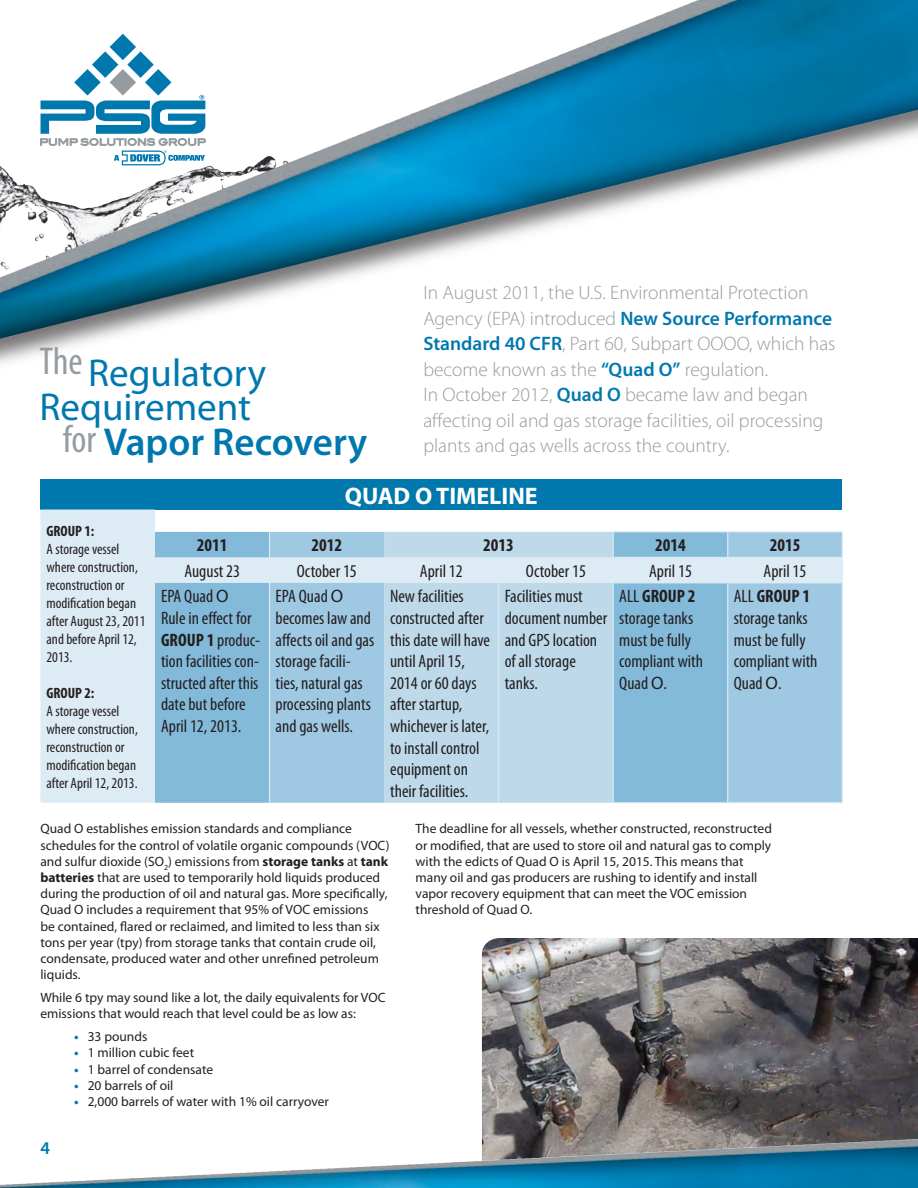
<style>
.page{position:relative;width:918px;height:1188px;background:#fff}
.page>*{position:absolute;margin:0;border:0;box-sizing:border-box;transform-origin:0 0}
.t1{font:600 39px/34.5px "Myriad Pro";color:#0078ae}
.t2{font:39px "Myriad Pro";color:#0078ae}
.t3{font:700 24px "Myriad Pro";color:#fff}
.t4{font:300 19.5px/25.5px "Myriad Pro";color:#959ca1}
.t5{font:condensed 18px/21.6px "Myriad Pro";color:#231f20}
.t6{font:700 condensed 18px "Myriad Pro";color:#231f20}
.t7{font:600 18px "Myriad Pro";color:#0078ae}
.t8{font:condensed 15px/18px "Myriad Pro";color:#231f20}
.t9{font:700 condensed 15px "Myriad Pro";color:#231f20}
.t10{font:13.5px/16.2px "Myriad Pro";color:#231f20}
.s1{font-weight:600;color:#0078ae}
.s2{font-weight:400}
.s3{font-weight:400;font-stretch:condensed;color:#959ca1}
.s4{font-stretch:normal}
.s5{font-weight:700}
.s6{font-weight:700;color:#0078ae}
</style>
<div class="page">
<img style="left:482px;top:938px;width:436px;height:145px">
<img style="left:0;top:0;width:918px;height:364px">
<img style="left:0;top:1083px;width:918px;height:105px">
<svg style="left:40px;top:34px;width:166px;height:131px"></svg>
<div style="left:40px;top:479px;width:802px;height:30px;background:#0078ae"></div>
<svg style="left:40px;top:509px;width:802px;height:294px;fill:#dcebf4"></svg>
<svg style="left:155px;top:532px;width:114px;height:271px;background:#8bbddb"></svg>
<svg style="left:270px;top:532px;width:572px;height:271px;background:#9cc6e1"></svg>
<svg style="left:384px;top:532px;width:229px;height:271px;background:#c0daeb"></svg>
<svg style="left:269px;top:532px;width:1px;height:51px"></svg>
<hr style="left:269px;top:583px;width:1px;height:220px;background:#dcebf4">
<hr style="left:613px;top:531px;width:115px;height:1px;background:#dcebf4">
<hr style="left:728px;top:531px;width:115px;height:1px;background:#dcebf4">
<hr style="left:613px;top:557px;width:115px;height:1px;background:#dcebf4">
<svg style="left:613px;top:532px;width:1px;height:50px"></svg>
<hr style="left:728px;top:557px;width:115px;height:1px;background:#dcebf4">
<svg style="left:727px;top:532px;width:1px;height:50px"></svg>
<svg style="left:842px;top:532px;width:1px;height:50px"></svg>
<hr style="left:613px;top:582px;width:115px;height:1px;background:#dcebf4">
<hr style="left:728px;top:582px;width:115px;height:1px;background:#dcebf4">
<hr style="left:727px;top:583px;width:1px;height:219px;background:#dcebf4">
<hr style="left:842px;top:583px;width:1px;height:219px;background:#dcebf4">
<hr style="left:613px;top:802px;width:115px;height:1px;background:#dcebf4">
<hr style="left:728px;top:802px;width:115px;height:1px;background:#dcebf4">
<hr style="left:498px;top:583px;width:1px;height:220px;background:#dcebf4">
<hr style="left:613px;top:583px;width:1px;height:219px;background:#dcebf4">
<svg style="left:911px;top:54px;width:7px;height:310px"></svg>
<p class="t4" style="left:423px;top:280px;width:414px">In August 2011, the U.S. Environmental Protection Agency (EPA) introduced <span class="s1">New Source Performance Standard 40 CFR</span>, Part 60, Subpart OOOO, which has become known as the <span class="s1">“Quad O”</span> regulation.</p>
<p class="t4" style="left:423px;top:382px;width:386px">In October 2012, <span class="s1">Quad O</span> became law and began</p>
<p class="t4" style="left:423px;top:408px;width:402px">affecting oil and gas storage facilities, oil processing plants and gas wells across the country.</p>
<p class="t3" style="left:345px;top:482px;width:194px">QUAD O TIMELINE</p>
<h1 class="t2" style="left:40px;top:349px;width:228px"><sup>The</sup> Regulatory</h1>
<h1 class="t1" style="left:63px;top:389px;width:306px;text-indent:-23px"><span class="s2">Requirement<br></span><span class="s3">for</span> Vapor Recovery</h1>
<p class="t9" style="left:46px;top:522px;width:49px">GROUP 1:</p>
<p class="t8" style="left:46px;top:540px;width:100px">A storage vessel where construction, reconstruction or modification began after August 23, 2011 and before April 12,<br>2013.</p>
<p class="t9" style="left:46px;top:684px;width:49px">GROUP 2:</p>
<p class="t8" style="left:46px;top:702px;width:93px">A storage vessel where construction, reconstruction or modification began after April 12, 2013.</p>
<p class="t6" style="left:197px;top:535px;width:32px">2011</p>
<p class="t6" style="left:311px;top:535px;width:32px">2012</p>
<p class="t6" style="left:483px;top:535px;width:32px">2013</p>
<p class="t6" style="left:655px;top:535px;width:32px">2014</p>
<p class="t6" style="left:770px;top:535px;width:32px">2015</p>
<p class="t5" style="left:184px;top:560px;width:57px">August 23</p>
<p class="t5" style="left:297px;top:560px;width:62px">October 15</p>
<p class="t5" style="left:420px;top:560px;width:44px">April 12</p>
<p class="t5" style="left:526px;top:560px;width:62px">October 15</p>
<p class="t5" style="left:649px;top:560px;width:44px">April 15</p>
<p class="t5" style="left:764px;top:560px;width:44px">April 15</p>
<p class="t5" style="left:161px;top:585px;width:101px">EPA Quad <span class="s4">O<br></span>Rule in effect for<br><span class="s5">GROUP 1</span> produc&shy;tion facilities con&shy;structed after this date but before<br>April 12, 2013.</p>
<p class="t5" style="left:276px;top:585px;width:100px">EPA Quad <span class="s4">O </span>becomes law and affects oil and gas storage facili&shy;ties, natural gas processing plants and gas wells.</p>
<p class="t5" style="left:390px;top:585px;width:102px">New facilities constructed after this date will have until April 15,<br>2014 or 60 days after startup, whichever is later, to install control equipment on their facilities.</p>
<p class="t5" style="left:505px;top:585px;width:104px">Facilities must document number and GPS location of all storage tanks.</p>
<p class="t5" style="left:619px;top:585px;width:85px">ALL <span class="s5">GROUP 2 </span>storage tanks must be fully compliant with<br>Quad <span class="s4">O</span>.</p>
<p class="t5" style="left:734px;top:585px;width:85px">ALL <span class="s5">GROUP 1 </span>storage tanks must be fully compliant with<br>Quad <span class="s4">O</span>.</p>
<p class="t10" style="left:40px;top:820px;width:313px">Quad O establishes emission standards and compliance</p>
<p class="t10" style="left:40px;top:837px;width:351px">schedules for the control of volatile organic compounds (VOC) and sulfur dioxide (SO<sub>2</sub>) emissions from <span class="s5">storage tanks</span> at <span class="s5">tank</span></p>
<p class="t10" style="left:40px;top:869px;width:349px"><span class="s5">batteries</span> that are used to temporarily hold liquids produced during the production of oil and natural gas. More specifically,<br>Quad O includes a requirement that 95% of VOC emissions</p>
<p class="t10" style="left:40px;top:918px;width:341px">be contained, flared or reclaimed, and limited to less than six tons per year (tpy) from storage tanks that contain crude oil,</p>
<p class="t10" style="left:40px;top:950px;width:340px">condensate, produced water and other unrefined petroleum liquids.</p>
<p class="t10" style="left:40px;top:989px;width:347px">While 6 tpy may sound like a lot, the daily equivalents for VOC emissions that would reach that level could be as low as:</p>
<p class="t10" style="left:74px;top:1028px;width:75px"><span class="s6">•</span> 33 pounds</p>
<p class="t10" style="left:74px;top:1045px;width:122px"><span class="s6">•</span> 1 million cubic feet</p>
<p class="t10" style="left:74px;top:1061px;width:140px"><span class="s6">•</span> 1 barrel of condensate</p>
<p class="t10" style="left:74px;top:1077px;width:101px"><span class="s6">•</span> 20 barrels of oil</p>
<p class="t10" style="left:74px;top:1093px;width:256px"><span class="s6">•</span> 2,000 barrels of water with 1% oil carryover</p>
<p class="t7" style="left:40px;top:1137px;width:11px">4</p>
<p class="t10" style="left:416px;top:820px;width:358px">The deadline for all vessels, whether constructed, reconstructed or modified, that are used to store oil and natural gas to comply with the edicts of Quad O is April 15, 2015. This means that many oil and gas producers are rushing to identify and install vapor recovery equipment that can meet the VOC emission threshold of Quad O.</p>
</div>
